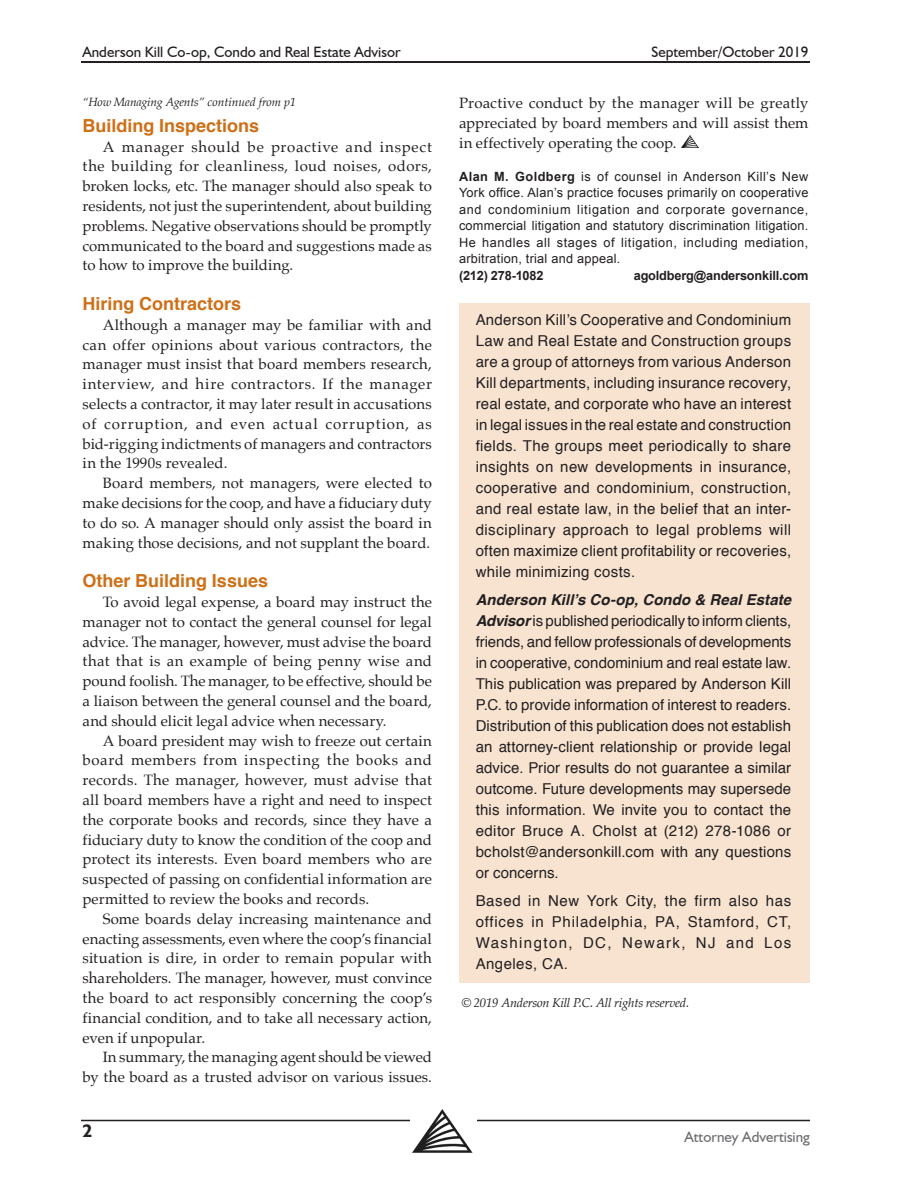
<style>
.page{position:relative;width:918px;height:1188px;background:#fff}
.page>*{position:absolute;margin:0;border:0;box-sizing:border-box;transform-origin:0 0}
.Subheadline{font:700 18px "Helvetica";color:#ce7018}
.t1{font:700 18px "Humanist 521 BT";color:#231f20}
.Body_Text{font:15px/19.8px "Palatino";letter-spacing:.005em;color:#231f20;text-align:justify}
.t2{font:15px/21px "Helvetica";letter-spacing:.02em;color:#231f20;text-align:justify}
.t3{font:15px "Humanist 521 BT";color:#231f20}
.t4{font:15px "Humanist 521 BT";color:#6c6d70}
.bio{font:12.75px/16.5px "Arial";letter-spacing:.02em;color:#231f20;text-align:justify}
.bio-2{font:700 12.75px "Arial";letter-spacing:-.015em;color:#231f20}
.t5{font:italic 12.75px "Palatino";letter-spacing:-.02em;color:#231f20}
.t6{font:italic 12px "Palatino";letter-spacing:-.02em;color:#231f20}
.s1{font-weight:700}
.s2{font-weight:700;font-style:italic}
</style>
<div class="page">
<hr style="left:81px;top:61px;width:729px;height:2px;background:#231f20">
<hr style="left:81px;top:1120px;width:729px;height:1px;background:#231f20">
<div style="left:410px;top:1101px;width:66px;height:53px;background:#fff"></div>
<img style="left:413px;top:1110px;width:60px;height:43px">
<img style="left:681px;top:136px;width:17px;height:12px">
<div style="left:459px;top:303px;width:351px;height:680px;background:#f7e3d0"></div>
<p class="t3" style="left:82px;top:42px;width:320px">Anderson Kill Co-op, Condo and Real Estate Advisor</p>
<p class="t3" style="left:651px;top:42px;width:159px">September/October 2019</p>
<p class="t6" style="left:82px;top:92px;width:215px">“How Managing Agents” continued from p1</p>
<p class="Subheadline" style="left:82px;top:111px;width:178px">Building Inspections</p>
<p class="Body_Text" style="left:82px;top:137px;width:351px;text-indent:20px">A manager should be proactive and inspect the building for cleanliness, loud noises, odors, broken locks, etc. The manager should also speak to residents, not just the superintendent, about building problems. Negative observations should be promptly communicated to the board and suggestions made as to how to improve the building.</p>
<p class="Subheadline" style="left:82px;top:289px;width:160px">Hiring Contractors</p>
<p class="Body_Text" style="left:82px;top:315px;width:351px;text-indent:20px">Although a manager may be familiar with and can offer opinions about various contractors, the manager must insist that board members research, interview, and hire contractors. If the manager selects a contractor, it may later result in accusations of corruption, and even actual corruption, as bid-rigging indictments of managers and contractors in the 1990s revealed.</p>
<p class="Body_Text" style="left:82px;top:473px;width:351px;text-indent:20px">Board members, not managers, were elected to make decisions for the coop, and have a fiduciary duty to do so. A manager should only assist the board in making those decisions, and not supplant the board.</p>
<p class="Subheadline" style="left:82px;top:566px;width:187px">Other Building Issues</p>
<p class="Body_Text" style="left:82px;top:592px;width:351px;text-indent:20px">To avoid legal expense, a board may instruct the manager not to contact the general counsel for legal advice. The manager, however, must advise the board that that is an example of being penny wise and pound foolish. The manager, to be effective, should be a liaison between the general counsel and the board, and should elicit legal advice when necessary.</p>
<p class="Body_Text" style="left:82px;top:731px;width:351px;text-indent:20px">A board president may wish to freeze out certain board members from inspecting the books and records. The manager, however, must advise that all board members have a right and need to inspect the corporate books and records, since they have a fiduciary duty to know the condition of the coop and protect its interests. Even board members who are suspected of passing on confidential information are permitted to review the books and records.</p>
<p class="Body_Text" style="left:82px;top:909px;width:351px;text-indent:20px">Some boards delay increasing maintenance and enacting assessments, even where the coop’s financial situation is dire, in order to remain popular with shareholders. The manager, however, must convince the board to act responsibly concerning the coop’s financial condition, and to take all necessary action, even if unpopular.</p>
<p class="Body_Text" style="left:82px;top:1047px;width:351px;text-align:right">In summary, the managing agent should be viewed<br>by the board as a trusted advisor on various issues.</p>
<p class="t1" style="left:82px;top:1120px;width:11px">2</p>
<p class="Body_Text" style="left:459px;top:93px;width:351px">Proactive conduct by the manager will be greatly appreciated by board members and will assist them in effectively operating the coop.</p>
<p class="bio" style="left:459px;top:168px;width:351px"><span class="s1">Alan M. Goldberg</span> is of counsel in Anderson Kill’s New York office. Alan’s practice focuses primarily on cooperative and condominium litigation and corporate governance, commercial litigation and statutory discrimination litigation.<br>He handles all stages of litigation, including mediation, arbitration, trial and appeal.</p>
<p class="bio-2" style="left:459px;top:267px;width:86px">(212) 278-1082</p>
<p class="bio-2" style="left:634px;top:267px;width:176px">agoldberg@andersonkill.com</p>
<p class="t2" style="left:476px;top:310px;width:317px">Anderson Kill’s Cooperative and Condominium Law and Real Estate and Construction groups are a group of attorneys from various Anderson Kill departments, including insurance recovery, real estate, and corporate who have an interest in legal issues in the real estate and construction fields. The groups meet periodically to share insights on new developments in insurance, cooperative and condominium, construction, and real estate law, in the belief that an inter&shy;disciplinary approach to legal problems will often maximize client profitability or recoveries, while minimizing costs.</p>
<p class="t2" style="left:476px;top:590px;width:317px"><span class="s2">Anderson Kill’s Co-op, Condo &amp; Real Estate Advisor</span> is published periodically to inform clients, friends, and fellow professionals of developments in cooperative, condominium and real estate law.<br>This publication was prepared by Anderson Kill P.C. to provide information of interest to readers.<br>Distribution of this publication does not establish an attorney-client relationship or provide legal advice. Prior results do not guarantee a similar outcome. Future developments may supersede this information. We invite you to contact the editor Bruce A. Cholst at (212) 278-1086 or bcholst@andersonkill.com with any questions or concerns.</p>
<p class="t2" style="left:476px;top:891px;width:317px">Based in New York City, the firm also has offices in Philadelphia, PA, Stamford, CT, Washington, DC, Newark, NJ and Los Angeles, CA.</p>
<p class="t5" style="left:462px;top:992px;width:229px">© 2019 Anderson Kill P.C. All rights reserved.</p>
<p class="t4" style="left:684px;top:1128px;width:127px">Attorney Advertising</p>
</div>
